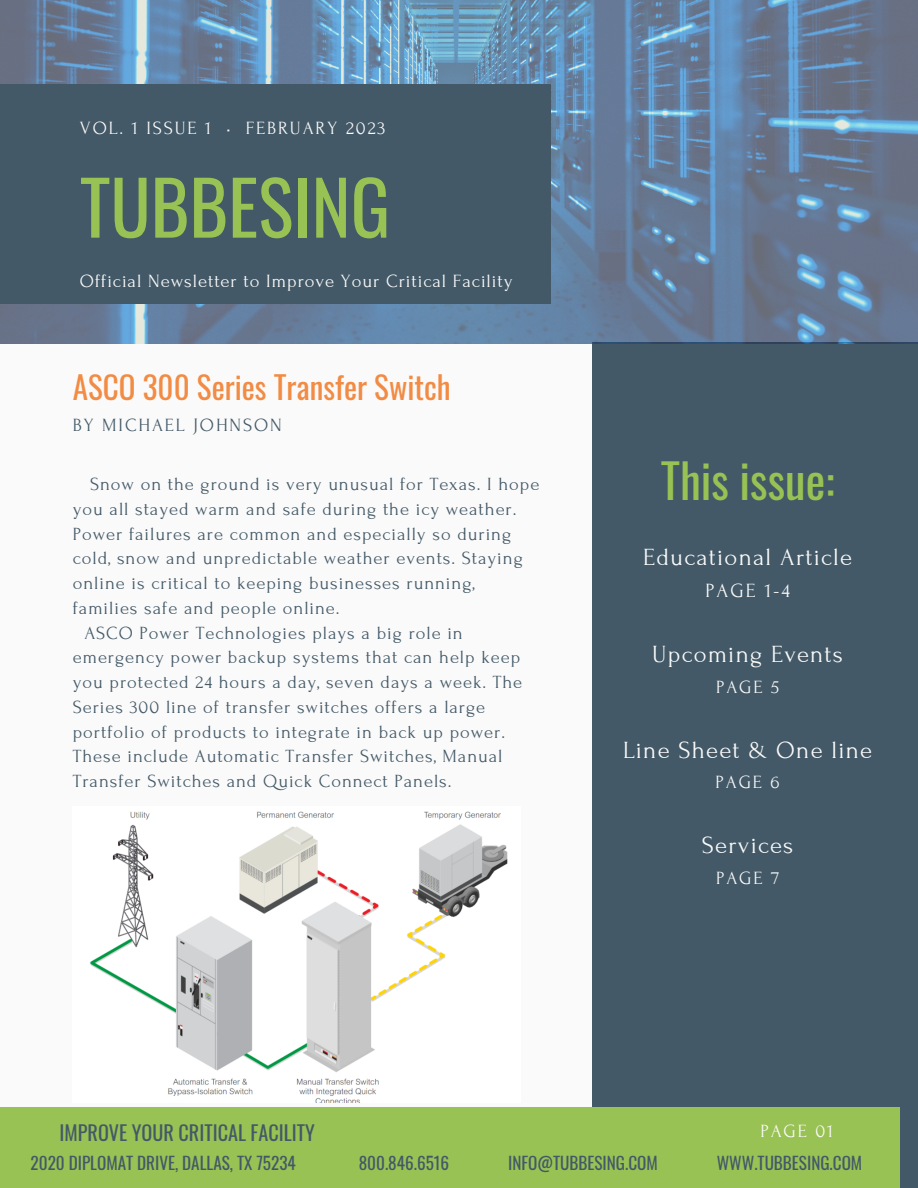
<style>
.page{position:relative;width:918px;height:1188px;background:#fafafa}
.page>*{position:absolute;margin:0;border:0;box-sizing:border-box;transform-origin:0 0}
.t1{font:73.95px "Oswald";color:#99c254}
.t2{font:46.65px "Oswald";color:#99c254}
.t3{font:31.2px "Oswald";color:#f28b43}
.t4{font:24.6px "Forum";letter-spacing:.05em;color:#fafafa}
.t5{font:20.1px "Oswald";color:#435967}
.t6{font:20.1px "Forum";color:#fafafa}
.t7{font:18.6px "Forum";letter-spacing:.05em;color:#435967}
.t8{font:18.6px "Forum";letter-spacing:.05em;color:#fafafa}
.t9{font:18.6px "Forum";letter-spacing:.1em;color:#fafafa}
.t10{font:18.6px "Forum";letter-spacing:.1em;color:#435967}
.t11{font:17.25px "Oswald";color:#435967}
</style>
<div class="page">
<div style="left:593px;top:342px;width:325px;height:846px;background:#435967"></div>
<img style="left:0;top:0;width:918px;height:343px">
<div style="left:0;top:84px;width:550px;height:219px;background:#435967"></div>
<div style="left:0;top:1107px;width:900px;height:81px;background:#99c254"></div>
<img style="left:90px;top:811px;width:418px;height:292px">
<p class="t9" style="left:80px;top:118px;width:307px">VOL. 1 ISSUE 1 • FEBRUARY 2023</p>
<h1 class="t1" style="left:80px;top:149px;width:312px">TUBBESING</h1>
<p class="t8" style="left:80px;top:271px;width:434px">Official Newsletter to Improve Your Critical Facility</p>
<h3 class="t3" style="left:73px;top:363px;width:379px">ASCO 300 Series Transfer Switch</h3>
<p class="t10" style="left:73px;top:415px;width:211px">BY MICHAEL JOHNSON</p>
<p class="t7" style="left:90px;top:474px;width:451px">Snow on the ground is very unusual for Texas. I hope</p>
<p class="t7" style="left:73px;top:499px;width:445px">you all stayed warm and safe during the icy weather.</p>
<p class="t7" style="left:73px;top:524px;width:440px">Power failures are common and especially so during</p>
<p class="t7" style="left:73px;top:549px;width:452px">cold, snow and unpredictable weather events. Staying</p>
<p class="t7" style="left:73px;top:573px;width:403px">online is critical to keeping businesses running,</p>
<p class="t7" style="left:73px;top:598px;width:268px">families safe and people online.</p>
<p class="t7" style="left:84px;top:623px;width:380px">ASCO Power Technologies plays a big role in</p>
<p class="t7" style="left:73px;top:648px;width:449px">emergency power backup systems that can help keep</p>
<p class="t7" style="left:73px;top:672px;width:451px">you protected 24 hours a day, seven days a week. The</p>
<p class="t7" style="left:73px;top:697px;width:414px">Series 300 line of transfer switches offers a large</p>
<p class="t7" style="left:73px;top:722px;width:434px">portfolio of products to integrate in back up power.</p>
<p class="t7" style="left:73px;top:747px;width:431px">These include Automatic Transfer Switches, Manual</p>
<p class="t7" style="left:73px;top:771px;width:380px">Transfer Switches and Quick Connect Panels.</p>
<h2 class="t2" style="left:661px;top:445px;width:175px">This issue:</h2>
<h3 class="t4" style="left:643px;top:544px;width:210px">Educational Article</h3>
<p class="t6" style="left:705px;top:580px;width:86px">PAGE 1-4</p>
<h3 class="t4" style="left:652px;top:641px;width:192px">Upcoming Events</h3>
<p class="t8" style="left:716px;top:677px;width:65px">PAGE 5</p>
<h3 class="t4" style="left:623px;top:737px;width:250px">Line Sheet &amp; One line</h3>
<p class="t8" style="left:716px;top:772px;width:66px">PAGE 6</p>
<h3 class="t4" style="left:702px;top:832px;width:93px">Services</h3>
<p class="t8" style="left:716px;top:868px;width:65px">PAGE 7</p>
<p class="t5" style="left:60px;top:1117px;width:257px">IMPROVE YOUR CRITICAL FACILITY</p>
<p class="t8" style="left:760px;top:1121px;width:74px">PAGE 01</p>
<p class="t11" style="left:31px;top:1150px;width:267px">2020 DIPLOMAT DRIVE, DALLAS, TX 75234</p>
<p class="t11" style="left:359px;top:1150px;width:92px">800.846.6516</p>
<p class="t11" style="left:508px;top:1150px;width:151px">INFO@TUBBESING.COM</p>
<p class="t11" style="left:717px;top:1150px;width:147px">WWW.TUBBESING.COM</p>
</div>
